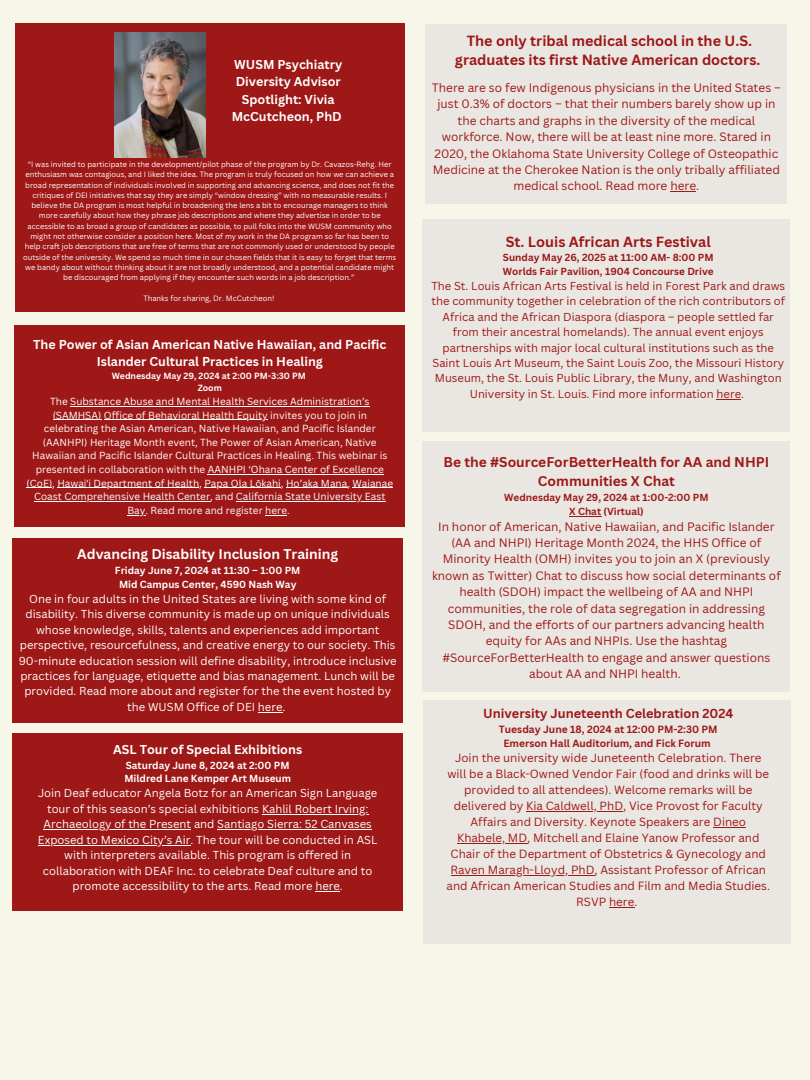
<style>
.page{position:relative;width:810px;height:1080px;background:#f6f6e9}
.page>*{position:absolute;margin:0;border:0;box-sizing:border-box;transform-origin:0 0}
.t1{font:700 14.38px/19.7px "Canva Sans";color:#9d1817;text-align:center}
.t2{font:700 13.75px/19.2px "Canva Sans";color:#9d1817;text-align:center}
.t3{font:700 13.75px "Canva Sans";color:#fff}
.t4{font:700 12.75px "Canva Sans";color:#9d1817}
.t5{font:700 12.5px/17.4px "Canva Sans";color:#fff;text-align:center}
.t6{font:11.88px/16.4px "Canva Sans";color:#9d1817;text-align:center}
.t7{font:11.56px/15.9px "Canva Sans";color:#9d1817;text-align:center}
.t8{font:11.25px/15.5px "Canva Sans";color:#fff;text-align:center}
.t9{font:11.25px/15.5px "Canva Sans";color:#9d1817;text-align:center}
.t10{font:700 10.25px/14.1px "Canva Sans";color:#9d1817;text-align:center}
.t11{font:10px/13.6px "Canva Sans";color:#fff}
.t12{font:700 10px/13.6px "Canva Sans";color:#9d1817}
.t13{font:700 10px/13.6px "Canva Sans";color:#fff;text-align:center}
.t14{font:700 8.75px/12.2px "Canva Sans";color:#fff;text-align:center}
.t15{font:7.5px/10.3px "Canva Sans";color:#fff;text-align:center}
.s1{font-family:"Noto Sans"}
</style>
<div class="page">
<div style="left:15px;top:24px;width:390px;height:288px;background:#9d1817"></div>
<div style="left:426px;top:24px;width:361px;height:180px;background:#eae7e2"></div>
<div style="left:423px;top:219px;width:367px;height:213px;background:#eae7e2"></div>
<div style="left:15px;top:326px;width:390px;height:201px;background:#9d1817"></div>
<div style="left:13px;top:538px;width:390px;height:185px;background:#9d1817"></div>
<div style="left:423px;top:441px;width:367px;height:250px;background:#eae7e2"></div>
<div style="left:13px;top:733px;width:390px;height:177px;background:#9d1817"></div>
<img style="left:115px;top:33px;width:91px;height:125px">
<hr style="left:70px;top:406px;width:300px;height:1px;background:#fff">
<hr style="left:53px;top:419px;width:48px;height:1px;background:#fff">
<hr style="left:104px;top:419px;width:164px;height:1px;background:#fff">
<hr style="left:208px;top:474px;width:176px;height:1px;background:#fff">
<svg style="left:27px;top:487px;width:25px;height:1px"></svg>
<hr style="left:57px;top:487px;width:142px;height:1px;background:#fff">
<hr style="left:204px;top:487px;width:77px;height:1px;background:#fff">
<hr style="left:286px;top:487px;width:61px;height:1px;background:#fff">
<hr style="left:352px;top:487px;width:41px;height:1px;background:#fff">
<hr style="left:34px;top:501px;width:176px;height:1px;background:#fff">
<hr style="left:236px;top:501px;width:150px;height:1px;background:#fff">
<svg style="left:127px;top:515px;width:19px;height:1px"></svg>
<svg style="left:265px;top:515px;width:22px;height:1px"></svg>
<svg style="left:670px;top:191px;width:26px;height:1px"></svg>
<svg style="left:717px;top:399px;width:24px;height:1px"></svg>
<svg style="left:258px;top:712px;width:25px;height:1px"></svg>
<hr style="left:569px;top:516px;width:32px;height:1px;background:#9d1817">
<hr style="left:262px;top:814px;width:106px;height:1px;background:#fff">
<hr style="left:44px;top:829px;width:147px;height:1px;background:#fff">
<hr style="left:217px;top:829px;width:155px;height:1px;background:#fff">
<hr style="left:38px;top:845px;width:152px;height:1px;background:#fff">
<svg style="left:315px;top:891px;width:25px;height:1px"></svg>
<div style="left:423px;top:700px;width:367px;height:243px;background:#eae7e2"></div>
<hr style="left:526px;top:811px;width:97px;height:1px;background:#9d1817">
<hr style="left:713px;top:827px;width:33px;height:1px;background:#9d1817">
<hr style="left:457px;top:843px;width:70px;height:1px;background:#9d1817">
<hr style="left:451px;top:875px;width:144px;height:1px;background:#9d1817">
<svg style="left:609px;top:907px;width:25px;height:1px"></svg>
<h3 class="t5" style="left:232px;top:55px;width:112px">WUSM Psychiatry<br>Diversity Advisor<br>Spotlight: Vivia<br>McCutcheon, PhD</h3>
<h3 class="t15" style="left:23px;top:159px;width:375px">“I was invited to participate in the development/pilot phase of the program by Dr. Cavazos-Rehg. Her enthusiasm was contagious, and I liked the idea. The program is truly focused on how we can achieve a broad representation of individuals involved in supporting and advancing science, and does not fit the critiques of DEI initiatives that say they are simply “window dressing” with no measurable results. I believe the DA program is most helpful in broadening the lens a bit to encourage managers to think more carefully about how they phrase job descriptions and where they advertise in order to be accessible to as broad a group of candidates as possible, to pull folks into the WUSM community who might not otherwise consider a position here. Most of my work in the DA program so far has been to help craft job descriptions that are free of terms that are not commonly used or understood by people outside of the university. We spend so much time in our chosen fields that it is easy to forget that terms we bandy about without thinking about it are not broadly understood, and a potential candidate might be discouraged from applying if they encounter such words in a job description.”</h3>
<h3 class="t15" style="left:143px;top:293px;width:133px">Thanks for sharing, Dr. McCutcheon!</h3>
<h2 class="t5" style="left:33px;top:335px;width:355px">The Power of Asian American Native Hawaiian, and Pacific<br>Islander Cultural Practices in Healing</h2>
<h2 class="t14" style="left:112px;top:370px;width:196px">Wednesday May 29, 2024 at 2:00 PM-3:30 PM<br>Zoom</h2>
<h2 class="t11" style="left:50px;top:394px;width:321px">The Substance Abuse and Mental Health Services Administration’s (SAMHSA) Office of Behavioral Health Equity invites you to join in</h2>
<p class="t11" style="left:27px;top:421px;width:368px;text-align:center">celebrating the Asian American, Native Hawaiian, and Pacific Islander (AANHPI) Heritage Month event, The Power of Asian American, Native Hawaiian and Pacific Islander Cultural Practices in Healing. This webinar is presented in collaboration with the AANHPI ‘Ohana Center of Excellence (CoE), Hawai<span class="s1">ʻ</span>i Department of Health, Papa Ola Lōkahi, Ho’aka Mana, Waianae</p>
<h4 class="t11" style="left:34px;top:489px;width:353px">Coast Comprehensive Health Center, and California State University East</h4>
<h3 class="t11" style="left:127px;top:503px;width:164px">Bay. Read more and register here.</h3>
<h2 class="t3" style="left:77px;top:544px;width:262px">Advancing Disability Inclusion Training</h2>
<h3 class="t13" style="left:115px;top:563px;width:187px">Friday June 7, 2024 at 11:30 – 1:00 PM<br>Mid Campus Center, 4590 Nash Way</h3>
<p class="t8" style="left:19px;top:591px;width:380px">One in four adults in the United States are living with some kind of disability. This diverse community is made up on unique individuals whose knowledge, skills, talents and experiences add important perspective, resourcefulness, and creative energy to our society. This 90-minute education session will define disability, introduce inclusive practices for language, etiquette and bias management. Lunch will be provided. Read more about and register for the the event hosted by the WUSM Office of DEI here.</p>
<h3 class="t5" style="left:113px;top:741px;width:190px">ASL Tour of Special Exhibitions</h3>
<h3 class="t13" style="left:124px;top:758px;width:168px;text-align:left">Saturday June 8, 2024 at 2:00 PM<br>Mildred Lane Kemper Art Museum</h3>
<p class="t8" style="left:38px;top:785px;width:341px">Join Deaf educator Angela Botz for an American Sign Language tour of this season’s special exhibitions Kahlil Robert Irving:<br>Archaeology of the Present and Santiago Sierra: 52 Canvases Exposed to Mexico City’s Air. The tour will be conducted in ASL with interpreters available. This program is offered in collaboration with DEAF Inc. to celebrate Deaf culture and to promote accessibility to the arts. Read more here.</p>
<h1 class="t1" style="left:455px;top:30px;width:307px">The only tribal medical school in the U.S. graduates its first Native American doctors.</h1>
<h1 class="t6" style="left:432px;top:79px;width:351px">There are so few Indigenous physicians in the United States – just 0.3% of doctors – that their numbers barely show up in the charts and graphs in the diversity of the medical workforce. Now, there will be at least nine more. Stared in 2020, the Oklahoma State University College of Osteopathic Medicine at the Cherokee Nation is the only tribally affiliated medical school. Read more here.</h1>
<h3 class="t1" style="left:506px;top:231px;width:207px">St. Louis African Arts Festival</h3>
<h3 class="t12" style="left:503px;top:250px;width:212px">Sunday May 26, 2025 at 11:00 AM- 8:00 PM<br>Worlds Fair Pavilion, 1904 Concourse Drive</h3>
<h3 class="t9" style="left:431px;top:278px;width:355px">The St. Louis African Arts Festival is held in Forest Park and draws the community together in celebration of the rich contributors of Africa and the African Diaspora (diaspora – people settled far from their ancestral homelands). The annual event enjoys partnerships with major local cultural institutions such as the Saint Louis Art Museum, the Saint Louis Zoo, the Missouri History Museum, the St. Louis Public Library, the Muny, and Washington University in St. Louis. Find more information here.</h3>
<h2 class="t2" style="left:444px;top:452px;width:327px">Be the #SourceForBetterHealth for AA and NHPI<br>Communities X Chat</h2>
<h3 class="t12" style="left:504px;top:491px;width:206px;text-align:center">Wednesday May 29, 2024 at 1:00-2:00 PM<br>X Chat (Virtual)</h3>
<p class="t6" style="left:432px;top:518px;width:350px">In honor of American, Native Hawaiian, and Pacific Islander (AA and NHPI) Heritage Month 2024, the HHS Office of Minority Health (OMH) invites you to join an X (previously known as Twitter) Chat to discuss how social determinants of health (SDOH) impact the wellbeing of AA and NHPI communities, the role of data segregation in addressing SDOH, and the efforts of our partners advancing health equity for AAs and NHPIs. Use the hashtag #SourceForBetterHealth to engage and answer questions about AA and NHPI health.</p>
<h3 class="t4" style="left:483px;top:705px;width:252px">University Juneteenth Celebration 2024</h3>
<h3 class="t10" style="left:499px;top:722px;width:220px">Tuesday June 18, 2024 at 12:00 PM-2:30 PM<br>Emerson Hall Auditorium, and Fick Forum</h3>
<p class="t7" style="left:447px;top:750px;width:325px">Join the university wide Juneteenth Celebration. There will be a Black-Owned Vendor Fair (food and drinks will be provided to all attendees). Welcome remarks will be delivered by Kia Caldwell, PhD, Vice Provost for Faculty Affairs and Diversity. Keynote Speakers are Dineo Khabele, MD, Mitchell and Elaine Yanow Professor and Chair of the Department of Obstetrics &amp; Gynecology and Raven Maragh-Lloyd, PhD, Assistant Professor of African and African American Studies and Film and Media Studies.<br>RSVP here.</p>
</div>
